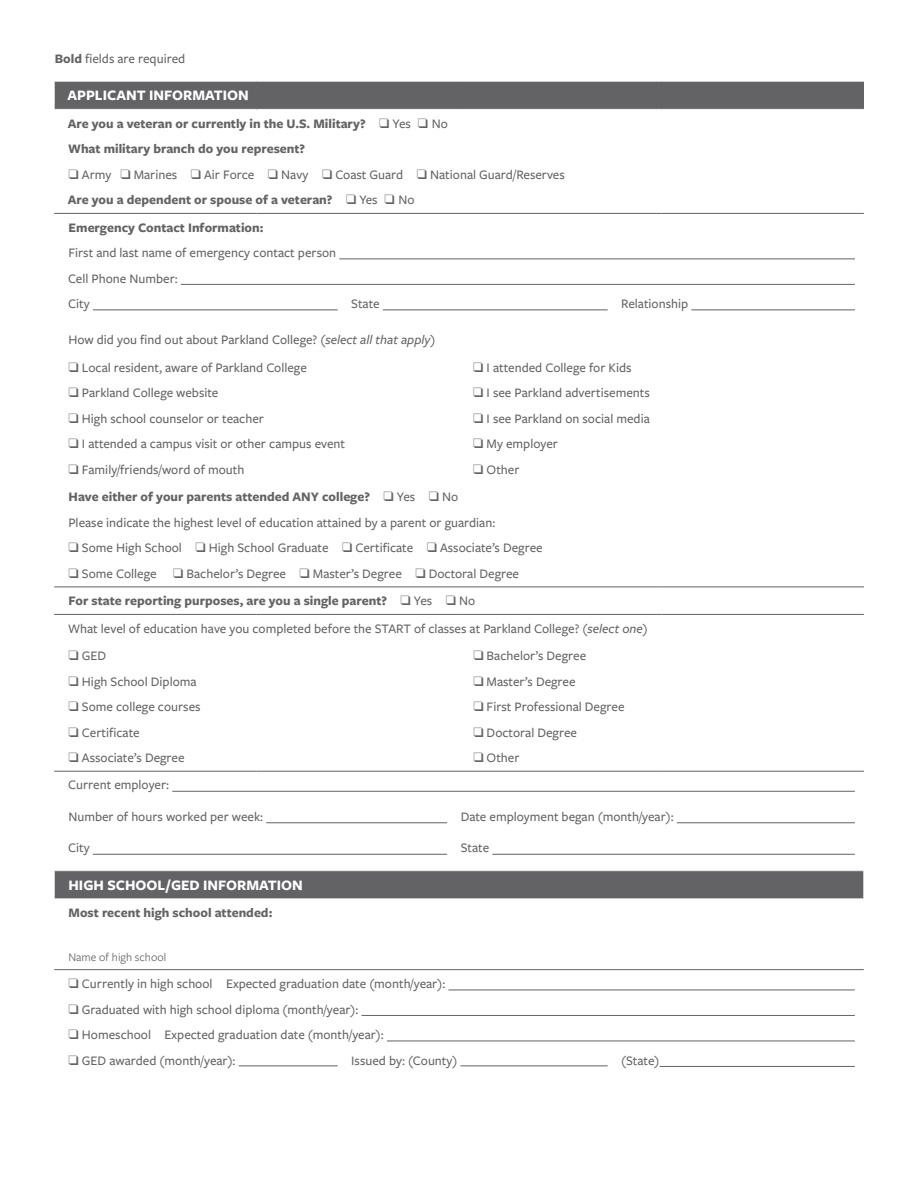
<style>
.page{position:relative;width:918px;height:1188px;background:#fff}
.page>*{position:absolute;margin:0;border:0;box-sizing:border-box;transform-origin:0 0}
.t1{font:700 15px "Freight Sans Pro";color:#fff}
.t2{font:500 13.5px/25.5px "Freight Sans Pro";color:#636366}
.t3{font:700 13.5px/25.5px "Freight Sans Pro";color:#636366}
.t4{font:12px "Freight Sans Pro";color:#636366}
.s1{font-weight:700}
.s2{font-weight:500}
.s3{font-style:italic}
</style>
<div class="page">
<div style="left:54px;top:81px;width:810px;height:28px;background:#636366"></div>
<hr style="left:54px;top:81px;width:202px;height:1px;background:#fff">
<svg style="left:54px;top:81px;width:1px;height:28px"></svg>
<hr style="left:256px;top:81px;width:203px;height:1px;background:#fff">
<hr style="left:459px;top:81px;width:202px;height:1px;background:#fff">
<hr style="left:661px;top:81px;width:203px;height:1px;background:#fff">
<hr style="left:54px;top:587px;width:202px;height:1px;background:#636366">
<hr style="left:256px;top:587px;width:203px;height:1px;background:#636366">
<hr style="left:459px;top:587px;width:202px;height:1px;background:#636366">
<hr style="left:661px;top:587px;width:203px;height:1px;background:#636366">
<hr style="left:54px;top:213px;width:202px;height:1px;background:#636366">
<hr style="left:256px;top:213px;width:203px;height:1px;background:#636366">
<hr style="left:459px;top:213px;width:202px;height:1px;background:#636366">
<hr style="left:661px;top:213px;width:203px;height:1px;background:#636366">
<hr style="left:54px;top:614px;width:202px;height:1px;background:#636366">
<hr style="left:256px;top:614px;width:203px;height:1px;background:#636366">
<hr style="left:459px;top:614px;width:202px;height:1px;background:#636366">
<hr style="left:661px;top:614px;width:203px;height:1px;background:#636366">
<hr style="left:54px;top:771px;width:202px;height:1px;background:#636366">
<hr style="left:256px;top:771px;width:203px;height:1px;background:#636366">
<hr style="left:459px;top:771px;width:202px;height:1px;background:#636366">
<hr style="left:661px;top:771px;width:203px;height:1px;background:#636366">
<hr style="left:339px;top:259px;width:516px;height:1px;background:#636366">
<hr style="left:181px;top:284px;width:674px;height:1px;background:#636366">
<hr style="left:93px;top:310px;width:245px;height:1px;background:#636366">
<hr style="left:383px;top:310px;width:225px;height:1px;background:#636366">
<hr style="left:691px;top:310px;width:164px;height:1px;background:#636366">
<hr style="left:172px;top:791px;width:683px;height:1px;background:#636366">
<hr style="left:266px;top:823px;width:181px;height:1px;background:#636366">
<hr style="left:677px;top:823px;width:178px;height:1px;background:#636366">
<hr style="left:93px;top:854px;width:354px;height:1px;background:#636366">
<hr style="left:492px;top:854px;width:363px;height:1px;background:#636366">
<div style="left:54px;top:871px;width:810px;height:28px;background:#636366"></div>
<svg style="left:54px;top:871px;width:1px;height:28px"></svg>
<hr style="left:54px;top:969px;width:810px;height:1px;background:#636366">
<hr style="left:448px;top:990px;width:407px;height:1px;background:#636366">
<hr style="left:362px;top:1015px;width:493px;height:1px;background:#636366">
<hr style="left:387px;top:1041px;width:468px;height:1px;background:#636366">
<hr style="left:239px;top:1066px;width:99px;height:1px;background:#636366">
<hr style="left:460px;top:1066px;width:148px;height:1px;background:#636366">
<hr style="left:660px;top:1066px;width:195px;height:1px;background:#636366">
<p class="t2" style="left:55px;top:46px;width:132px"><span class="s1">Bold</span> fields are required</p>
<p class="t1" style="left:68px;top:85px;width:183px">APPLICANT INFORMATION</p>
<p class="t3" style="left:68px;top:110px;width:382px">Are you a veteran or currently in the U.S. Military? ❑ <span class="s2">Yes</span> ❑ <span class="s2">No<br></span>What military branch do you represent?</p>
<p class="t2" style="left:68px;top:161px;width:499px">❑ Army ❑ Marines ❑ Air Force ❑ Navy ❑ Coast Guard ❑ National Guard/Reserves<br><span class="s1">Are you a dependent or spouse of a veteran?</span> ❑ Yes ❑ No</p>
<p class="t3" style="left:69px;top:214px;width:196px">Emergency Contact Information:</p>
<p class="t2" style="left:68px;top:239px;width:270px">First and last name of emergency contact person<br>Cell Phone Number:<br>City</p>
<p class="t2" style="left:351px;top:290px;width:30px">State</p>
<p class="t2" style="left:621px;top:290px;width:69px">Relationship</p>
<p class="t2" style="left:68px;top:327px;width:368px">How did you find out about Parkland College? <span class="s3">(select all that apply)</span></p>
<p class="t2" style="left:69px;top:354px;width:240px">❑ Local resident, aware of Parkland College</p>
<p class="t2" style="left:69px;top:380px;width:151px">❑ Parkland College website</p>
<p class="t2" style="left:69px;top:405px;width:197px">❑ High school counselor or teacher</p>
<p class="t2" style="left:69px;top:431px;width:278px">❑ I attended a campus visit or other campus event</p>
<p class="t2" style="left:69px;top:456px;width:177px">❑ Family/friends/word of mouth</p>
<p class="t2" style="left:473px;top:354px;width:160px">❑ I attended College for Kids</p>
<p class="t2" style="left:473px;top:380px;width:178px">❑ I see Parkland advertisements</p>
<p class="t2" style="left:473px;top:405px;width:178px">❑ I see Parkland on social media</p>
<p class="t2" style="left:473px;top:431px;width:86px">❑ My employer</p>
<p class="t2" style="left:473px;top:456px;width:48px">❑ Other</p>
<p class="t2" style="left:68px;top:484px;width:428px"><span class="s1">Have either of your parents attended ANY college?</span> ❑ Yes ❑ No<br>Please indicate the highest level of education attained by a parent or guardian:</p>
<p class="t2" style="left:69px;top:535px;width:476px">❑ Some High School ❑ High School Graduate ❑ Certificate ❑ Associate’s Degree</p>
<p class="t2" style="left:68px;top:559px;width:581px;line-height:27.5px">❑ Some College ❑ Bachelor’s Degree ❑ Master’s Degree ❑ Doctoral Degree<br><span class="s1">For state reporting purposes, are you a single parent?</span> ❑ Yes ❑ No<br>What level of education have you completed before the START of classes at Parkland College? <span class="s3">(select one)</span></p>
<p class="t2" style="left:69px;top:643px;width:39px">❑ GED</p>
<p class="t2" style="left:69px;top:668px;width:129px">❑ High School Diploma</p>
<p class="t2" style="left:69px;top:694px;width:133px">❑ Some college courses</p>
<p class="t2" style="left:69px;top:719px;width:73px">❑ Certificate</p>
<p class="t2" style="left:69px;top:745px;width:117px">❑ Associate’s Degree</p>
<p class="t2" style="left:473px;top:643px;width:114px">❑ Bachelor’s Degree</p>
<p class="t2" style="left:473px;top:668px;width:104px">❑ Master’s Degree</p>
<p class="t2" style="left:473px;top:694px;width:153px">❑ First Professional Degree</p>
<p class="t2" style="left:473px;top:719px;width:105px">❑ Doctoral Degree</p>
<p class="t2" style="left:473px;top:745px;width:48px">❑ Other</p>
<p class="t2" style="left:68px;top:772px;width:103px">Current employer:</p>
<p class="t2" style="left:68px;top:803px;width:196px">Number of hours worked per week:</p>
<p class="t2" style="left:461px;top:803px;width:215px">Date employment began (month/year):</p>
<p class="t2" style="left:68px;top:835px;width:23px">City</p>
<p class="t2" style="left:461px;top:835px;width:30px">State</p>
<p class="t1" style="left:69px;top:875px;width:236px">HIGH SCHOOL/GED INFORMATION</p>
<p class="t3" style="left:69px;top:899px;width:205px">Most recent high school attended:</p>
<p class="t4" style="left:69px;top:949px;width:99px">Name of high school</p>
<p class="t2" style="left:69px;top:970px;width:378px">❑ Currently in high school Expected graduation date (month/year):</p>
<p class="t2" style="left:69px;top:996px;width:291px">❑ Graduated with high school diploma (month/year):</p>
<p class="t2" style="left:69px;top:1022px;width:317px">❑ Homeschool Expected graduation date (month/year):</p>
<p class="t2" style="left:69px;top:1047px;width:168px">❑ GED awarded (month/year):</p>
<p class="t2" style="left:351px;top:1047px;width:108px">Issued by: (County)</p>
<p class="t2" style="left:621px;top:1047px;width:40px">(State)</p>
</div>
